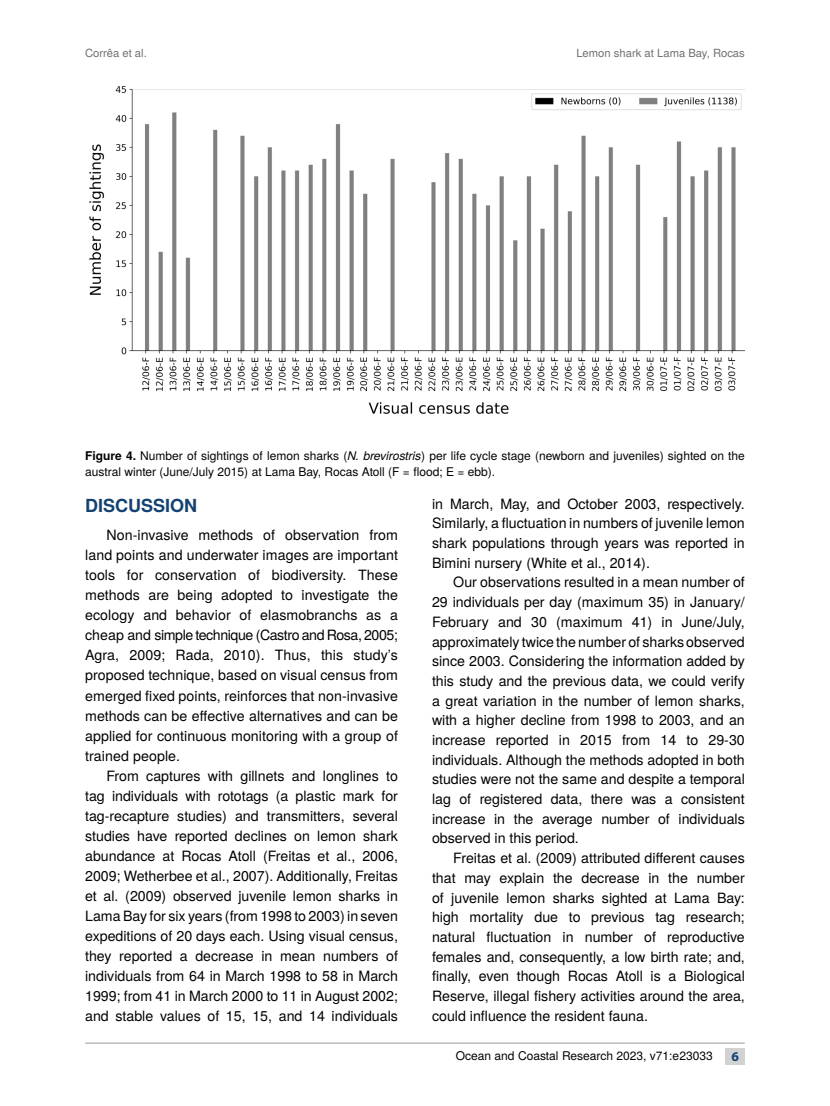
<style>
.page{position:relative;width:830px;height:1106px;background:#fff}
.page>*{position:absolute;margin:0;border:0;box-sizing:border-box;transform-origin:0 0}
.t1{font:700 18px "Te X Gyre Heros";color:#134272}
.t2{font:14.25px/19.6px "Te X Gyre Heros";color:#000;text-align:justify}
.t3{font:700 13.5px "Myriad Pro";color:#134272}
.t4{font:12px/16.5px "Te X Gyre Heros";color:#000}
.t5{font:11.25px "Te X Gyre Heros";color:#6d6e71}
.s1{font-weight:700}
.s2{font-style:italic}
</style>
<div class="page">
<hr style="left:85px;top:1042px;width:659px;height:1px;background:#9a9a9b">
<div style="left:725px;top:1048px;width:19px;height:16px;background:#d2d2d2"></div>
<img style="left:89px;top:86px;width:655px;height:328px">
<p class="t5" style="left:85px;top:44px;width:63px">Corrêa et al.</p>
<p class="t5" style="left:576px;top:44px;width:170px">Lemon shark at Lama Bay, Rocas</p>
<p class="t4" style="left:85px;top:446px;width:661px"><span class="s1">Figure 4.</span> Number of sightings of lemon sharks (<span class="s2">N. brevirostris</span>) per life cycle stage (newborn and juveniles) sighted on the austral winter (June/July 2015) at Lama Bay, Rocas Atoll (F = flood; E = ebb).</p>
<p class="t1" style="left:85px;top:491px;width:114px">DISCUSSION</p>
<p class="t2" style="left:85px;top:524px;width:314px;text-indent:21px">Non-invasive methods of observation from land points and underwater images are important tools for conservation of biodiversity. These methods are being adopted to investigate the ecology and behavior of elasmobranchs as a cheap and simple technique (Castro and Rosa, 2005; Agra, 2009; Rada, 2010). Thus, this study’s proposed technique, based on visual census from emerged fixed points, reinforces that non-invasive methods can be effective alternatives and can be applied for continuous monitoring with a group of trained people.</p>
<p class="t2" style="left:85px;top:764px;width:314px;text-indent:21px">From captures with gillnets and longlines to tag individuals with rototags (a plastic mark for tag-recapture studies) and transmitters, several studies have reported declines on lemon shark abundance at Rocas Atoll (Freitas et al., 2006, 2009; Wetherbee et al., 2007). Additionally, Freitas et al. (2009) observed juvenile lemon sharks in Lama Bay for six years (from 1998 to 2003) in seven expeditions of 20 days each. Using visual census, they reported a decrease in mean numbers of individuals from 64 in March 1998 to 58 in March 1999; from 41 in March 2000 to 11 in August 2002; and stable values of 15, 15, and 14 individuals</p>
<p class="t2" style="left:432px;top:493px;width:314px">in March, May, and October 2003, respectively.<br>Similarly, a fluctuation in numbers of juvenile lemon shark populations through years was reported in Bimini nursery (White et al., 2014).</p>
<p class="t2" style="left:432px;top:571px;width:314px;text-indent:21px">Our observations resulted in a mean number of 29 individuals per day (maximum 35) in January/ February and 30 (maximum 41) in June/July, approximately twice the number of sharks observed since 2003. Considering the information added by this study and the previous data, we could verify a great variation in the number of lemon sharks, with a higher decline from 1998 to 2003, and an increase reported in 2015 from 14 to 29-30 individuals. Although the methods adopted in both studies were not the same and despite a temporal lag of registered data, there was a consistent increase in the average number of individuals observed in this period.</p>
<p class="t2" style="left:432px;top:847px;width:314px;text-indent:21px">Freitas et al. (2009) attributed different causes that may explain the decrease in the number of juvenile lemon sharks sighted at Lama Bay: high mortality due to previous tag research; natural fluctuation in number of reproductive females and, consequently, a low birth rate; and, finally, even though Rocas Atoll is a Biological Reserve, illegal fishery activities around the area, could influence the resident fauna.</p>
<p class="t4" style="left:455px;top:1046px;width:258px">Ocean and Coastal Research 2023, v71:e23033</p>
<p class="t3" style="left:731px;top:1047px;width:9px">6</p>
</div>
